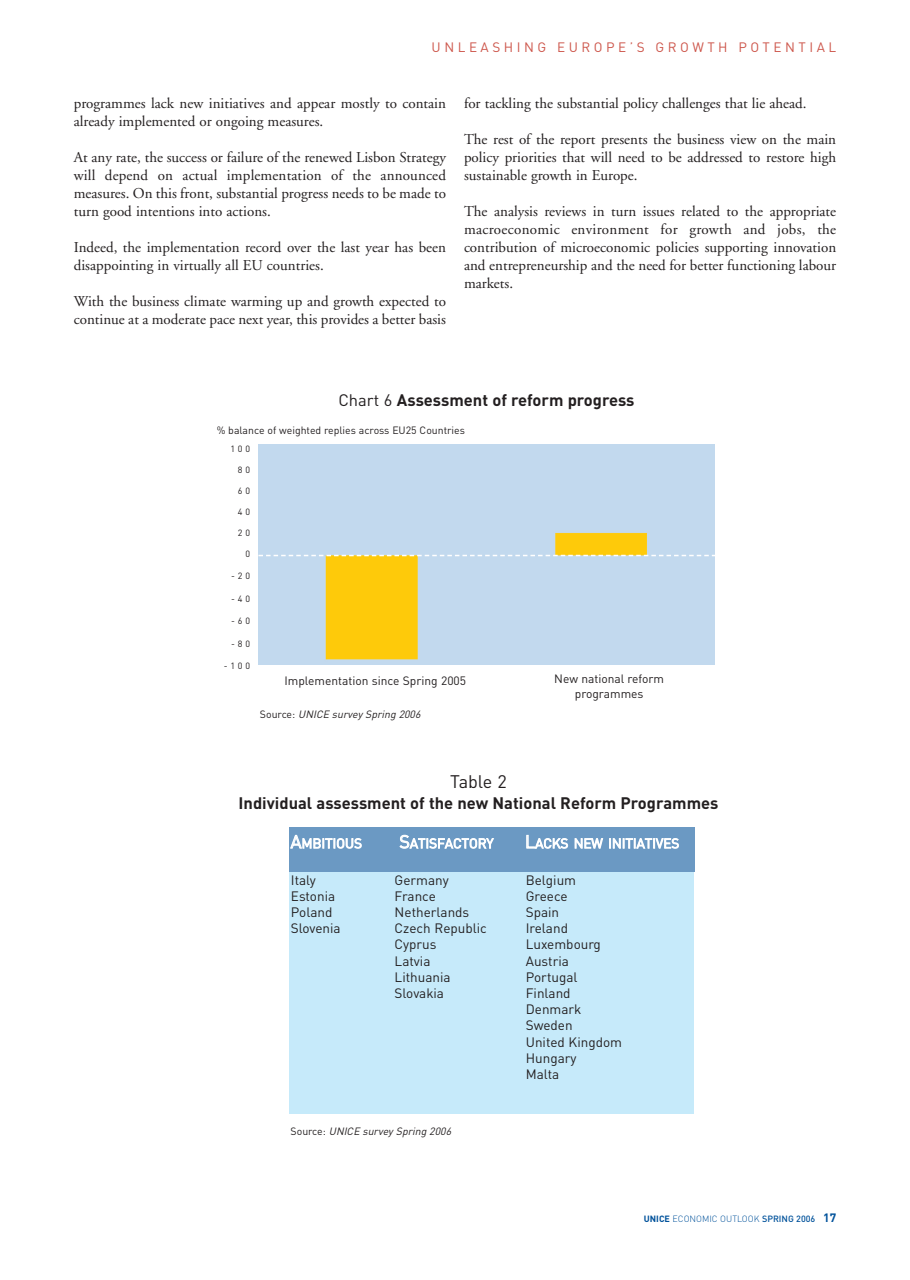
<style>
.page{position:relative;width:910px;height:1280px;background:#fff}
.page>*{position:absolute;margin:0;border:0;box-sizing:border-box;transform-origin:0 0}
.t1{font:18px "DIN";letter-spacing:-.015em;color:#231f20}
.t2{font:700 16.5px "DIN";color:#231f20}
.t3{font:15px/18px "Adobe Garamond";color:#231f20}
.t4{font:13.5px/16.2px "DIN";color:#231f20}
.t5{font:13.5px "DIN";letter-spacing:-.005em;color:#fff}
.t6{font:13.5px "DIN";letter-spacing:.26em;color:#cd564b}
.t7{font:12px/14.4px "DIN";color:#231f20;text-align:center}
.t8{font:italic 10.5px "DIN";color:#231f20}
.t9{font:10.5px "DIN";color:#231f20}
.t10{font:300 9px "DIN";color:#01529b}
.t11{font:9px "DIN";letter-spacing:.315em;color:#231f20}
.s1{font-weight:400}
.s2{font-style:normal}
.s3{font-size:18px}
.s4{font-weight:700}
.s5{font-weight:500}
.s6{font-weight:700;font-size:12px}
</style>
<div class="page">
<img style="left:258px;top:444px;width:456px;height:220px">
<svg style="left:258px;top:555px;width:456px;height:1px"></svg>
<div style="left:289px;top:871px;width:118px;height:243px;background:#c6eafa"></div>
<div style="left:393px;top:871px;width:133px;height:243px;background:#c6eafa"></div>
<div style="left:524px;top:871px;width:170px;height:243px;background:#c6eafa"></div>
<div style="left:289px;top:827px;width:405px;height:44px;background:#6b99c3"></div>
<p class="t6" style="left:432px;top:42px;width:406px">UNLEASHING EUROPE’S GROWTH POTENTIAL</p>
<p class="t3" style="left:74px;top:95px;width:374px">programmes lack new initiatives and appear mostly to contain already implemented or ongoing measures.</p>
<p class="t3" style="left:74px;top:149px;width:374px;text-align:justify">At any rate, the success or failure of the renewed Lisbon Strategy will depend on actual implementation of the announced measures. On this front, substantial progress needs to be made to turn good intentions into actions.</p>
<p class="t3" style="left:74px;top:239px;width:374px">Indeed, the implementation record over the last year has been disappointing in virtually all EU countries.</p>
<p class="t3" style="left:74px;top:293px;width:374px">With the business climate warming up and growth expected to continue at a moderate pace next year, this provides a better basis</p>
<p class="t3" style="left:464px;top:95px;width:344px">for tackling the substantial policy challenges that lie ahead.</p>
<p class="t3" style="left:464px;top:131px;width:374px;text-align:justify">The rest of the report presents the business view on the main policy priorities that will need to be addressed to restore high sustainable growth in Europe.</p>
<p class="t3" style="left:464px;top:203px;width:374px;text-align:justify">The analysis reviews in turn issues related to the appropriate macroeconomic environment for growth and jobs, the contribution of microeconomic policies supporting innovation and entrepreneurship and the need for better functioning labour markets.</p>
<p class="t2" style="left:338px;top:394px;width:298px"><span class="s1">Chart 6</span> Assessment of reform progress</p>
<p class="t9" style="left:217px;top:426px;width:250px">% balance of weighted replies across EU25 Countries</p>
<p class="t11" style="left:230px;top:445px;width:21px">100</p>
<p class="t11" style="left:238px;top:466px;width:14px">8 0</p>
<p class="t11" style="left:238px;top:487px;width:14px">6 0</p>
<p class="t11" style="left:238px;top:508px;width:14px">4 0</p>
<p class="t11" style="left:238px;top:529px;width:14px">2 0</p>
<p class="t11" style="left:245px;top:550px;width:6px">0</p>
<p class="t11" style="left:231px;top:573px;width:20px">-20</p>
<p class="t11" style="left:231px;top:595px;width:20px">-40</p>
<p class="t11" style="left:231px;top:618px;width:20px">-60</p>
<p class="t11" style="left:231px;top:640px;width:20px">-80</p>
<p class="t11" style="left:224px;top:663px;width:28px">-100</p>
<p class="t7" style="left:284px;top:675px;width:183px">Implementation since Spring 2005</p>
<p class="t7" style="left:554px;top:673px;width:111px">New national reform programmes</p>
<p class="t8" style="left:260px;top:711px;width:164px"><span class="s2">S o u rc e :</span> UNICE survey Spring 2006</p>
<p class="t1" style="left:450px;top:775px;width:58px">Table 2</p>
<p class="t2" style="left:238px;top:797px;width:481px">Individual assessment of the new National Reform Programmes</p>
<p class="t5" style="left:291px;top:838px;width:73px"><span class="s3">A</span>MBITIOUS</p>
<p class="t5" style="left:399px;top:838px;width:96px"><span class="s3">S</span>ATISFACTORY</p>
<p class="t5" style="left:525px;top:838px;width:156px"><span class="s3">L</span>ACKS NEW INITIATIVES</p>
<p class="t4" style="left:291px;top:873px;width:51px">Italy<br>Estonia<br>Poland<br>Slovenia</p>
<p class="t4" style="left:395px;top:873px;width:94px">Germany<br>France<br>Netherlands<br>Czech Republic<br>Cyprus<br>Latvia<br>Lithuania<br>Slovakia</p>
<p class="t4" style="left:526px;top:873px;width:98px">Belgium<br>Greece<br>Spain<br>Ireland<br>Luxembourg<br>Austria<br>Portugal<br>Finland<br>Denmark<br>Sweden<br>United Kingdom<br>Hungary<br>Malta</p>
<p class="t8" style="left:291px;top:1128px;width:164px"><span class="s2">S o u rc e :</span> UNICE survey Spring 2006</p>
<p class="t10" style="left:644px;top:1215px;width:194px"><span class="s4">UNICE</span> ECONOMIC OUTLOOK <span class="s5">SPRING 2006</span> <span class="s6">17</span></p>
</div>
